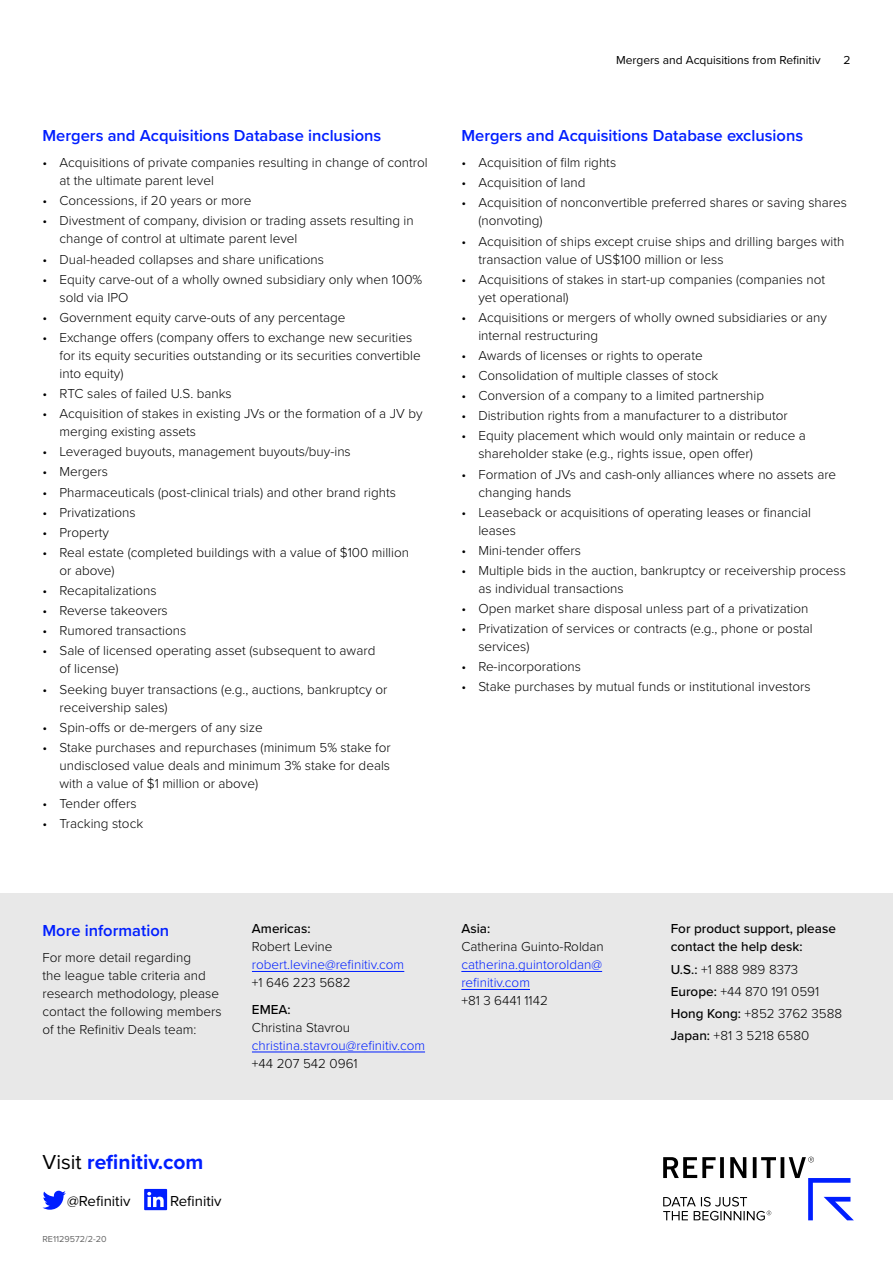
<style>
.page{position:relative;width:893px;height:1263px;background:#fff}
.page>*{position:absolute;margin:0;border:0;box-sizing:border-box;transform-origin:0 0}
.t1{font:700 21px "Proxima Nova";color:#001eff}
.R_Body_Heading{font:600 16.5px "Proxima Nova";color:#001eff}
.t2{font:15px "Proxima Nova";color:#000}
.R_Body_copy{font:300 13.5px/18px "Proxima Nova";color:#000}
.R_Body_copy-2{font:300 13.5px/18px "Proxima Nova";color:#001eff}
.R_Body_copy-3{font:500 13.5px/18px "Proxima Nova";color:#000}
.R_Page_Header{font:12px "Proxima Nova";color:#000}
.R_Job_Number{font:9px "Proxima Nova";color:#666}
.s1{font-weight:500;color:#000}
.s2{color:#000}
.s3{font-weight:400;color:#000}
.s4{font-weight:500}
</style>
<div class="page">
<svg style="left:663px;top:1157px;width:191px;height:63px"></svg>
<svg style="left:43px;top:1191px;width:23px;height:19px"></svg>
<svg style="left:144px;top:1189px;width:23px;height:21px"></svg>
<div style="left:0;top:893px;width:893px;height:206px;background:#e8e8e8"></div>
<hr style="left:252px;top:971px;width:152px;height:1px;background:#001eff">
<hr style="left:252px;top:1052px;width:173px;height:1px;background:#001eff">
<hr style="left:461px;top:971px;width:141px;height:1px;background:#001eff">
<hr style="left:461px;top:989px;width:69px;height:1px;background:#001eff">
<p class="R_Body_Heading" style="left:43px;top:123px;width:340px">Mergers and Acquisitions Database inclusions</p>
<p class="R_Body_copy" style="left:60px;top:153px;width:370px;text-indent:-17px">• Acquisitions of private companies resulting in change of control at the ultimate parent level</p>
<p class="R_Body_copy" style="left:43px;top:191px;width:210px">• Concessions, if 20 years or more</p>
<p class="R_Body_copy" style="left:60px;top:211px;width:356px;text-indent:-17px">• Divestment of company, division or trading assets resulting in change of control at ultimate parent level</p>
<p class="R_Body_copy" style="left:43px;top:249px;width:283px">• Dual-headed collapses and share unifications</p>
<p class="R_Body_copy" style="left:60px;top:269px;width:364px;text-indent:-17px">• Equity carve-out of a wholly owned subsidiary only when 100% sold via IPO</p>
<p class="R_Body_copy" style="left:43px;top:307px;width:305px">• Government equity carve-outs of any percentage</p>
<p class="R_Body_copy" style="left:60px;top:328px;width:363px;text-indent:-17px">• Exchange offers (company offers to exchange new securities for its equity securities outstanding or its securities convertible into equity)</p>
<p class="R_Body_copy" style="left:43px;top:384px;width:191px">• RTC sales of failed U.S. banks</p>
<p class="R_Body_copy" style="left:60px;top:404px;width:365px;text-indent:-17px">• Acquisition of stakes in existing JVs or the formation of a JV by merging existing assets</p>
<p class="R_Body_copy" style="left:43px;top:442px;width:310px">• Leveraged buyouts, management buyouts/buy-ins</p>
<p class="R_Body_copy" style="left:43px;top:462px;width:67px">• Mergers</p>
<p class="R_Body_copy" style="left:43px;top:482px;width:355px">• Pharmaceuticals (post-clinical trials) and other brand rights</p>
<p class="R_Body_copy" style="left:43px;top:502px;width:95px">• Privatizations</p>
<p class="R_Body_copy" style="left:43px;top:523px;width:68px">• Property</p>
<p class="R_Body_copy" style="left:60px;top:543px;width:351px;text-indent:-17px">• Real estate (completed buildings with a value of $100 million or above)</p>
<p class="R_Body_copy" style="left:43px;top:581px;width:116px">• Recapitalizations</p>
<p class="R_Body_copy" style="left:43px;top:601px;width:127px">• Reverse takeovers</p>
<p class="R_Body_copy" style="left:43px;top:621px;width:145px">• Rumored transactions</p>
<p class="R_Body_copy" style="left:60px;top:641px;width:317px;text-indent:-17px">• Sale of licensed operating asset (subsequent to award of license)</p>
<p class="R_Body_copy" style="left:60px;top:679px;width:330px;text-indent:-17px">• Seeking buyer transactions (e.g., auctions, bankruptcy or receivership sales)</p>
<p class="R_Body_copy" style="left:43px;top:717px;width:222px">• Spin-offs or de-mergers of any size</p>
<p class="R_Body_copy" style="left:60px;top:738px;width:333px;text-align:justify;text-indent:-17px">• Stake purchases and repurchases (minimum 5% stake for undisclosed value deals and minimum 3% stake for deals with a value of $1 million or above)</p>
<p class="R_Body_copy" style="left:43px;top:794px;width:96px">• Tender offers</p>
<p class="R_Body_copy" style="left:43px;top:814px;width:102px">• Tracking stock</p>
<p class="R_Page_Header" style="left:616px;top:51px;width:206px">Mergers and Acquisitions from Refinitiv</p>
<p class="R_Page_Header" style="left:843px;top:51px;width:9px">2</p>
<p class="R_Body_Heading" style="left:461px;top:123px;width:343px">Mergers and Acquisitions Database exclusions</p>
<p class="R_Body_copy" style="left:461px;top:153px;width:156px">• Acquisition of film rights</p>
<p class="R_Body_copy" style="left:461px;top:173px;width:126px">• Acquisition of land</p>
<p class="R_Body_copy" style="left:478px;top:193px;width:370px;text-indent:-17px">• Acquisition of nonconvertible preferred shares or saving shares (nonvoting)</p>
<p class="R_Body_copy" style="left:478px;top:231px;width:367px;text-indent:-17px">• Acquisition of ships except cruise ships and drilling barges with transaction value of US$100 million or less</p>
<p class="R_Body_copy" style="left:478px;top:269px;width:348px;text-indent:-17px">• Acquisitions of stakes in start-up companies (companies not yet operational)</p>
<p class="R_Body_copy" style="left:478px;top:307px;width:350px;text-indent:-17px">• Acquisitions or mergers of wholly owned subsidiaries or any internal restructuring</p>
<p class="R_Body_copy" style="left:461px;top:346px;width:243px">• Awards of licenses or rights to operate</p>
<p class="R_Body_copy" style="left:461px;top:366px;width:258px">• Consolidation of multiple classes of stock</p>
<p class="R_Body_copy" style="left:461px;top:386px;width:304px">• Conversion of a company to a limited partnership</p>
<p class="R_Body_copy" style="left:461px;top:406px;width:328px">• Distribution rights from a manufacturer to a distributor</p>
<p class="R_Body_copy" style="left:478px;top:426px;width:329px;text-indent:-17px">• Equity placement which would only maintain or reduce a shareholder stake (e.g., rights issue, open offer)</p>
<p class="R_Body_copy" style="left:478px;top:464px;width:359px;text-indent:-17px">• Formation of JVs and cash-only alliances where no assets are changing hands</p>
<p class="R_Body_copy" style="left:478px;top:502px;width:334px;text-indent:-17px">• Leaseback or acquisitions of operating leases or financial leases</p>
<p class="R_Body_copy" style="left:461px;top:541px;width:121px">• Mini-tender offers</p>
<p class="R_Body_copy" style="left:478px;top:561px;width:369px;text-indent:-17px">• Multiple bids in the auction, bankruptcy or receivership process as individual transactions</p>
<p class="R_Body_copy" style="left:461px;top:599px;width:349px">• Open market share disposal unless part of a privatization</p>
<p class="R_Body_copy" style="left:478px;top:619px;width:336px;text-indent:-17px">• Privatization of services or contracts (e.g., phone or postal services)</p>
<p class="R_Body_copy" style="left:461px;top:657px;width:121px">• Re-incorporations</p>
<p class="R_Body_copy" style="left:461px;top:677px;width:351px">• Stake purchases by mutual funds or institutional investors</p>
<p class="R_Body_Heading" style="left:43px;top:918px;width:128px">More information</p>
<p class="R_Body_copy" style="left:43px;top:948px;width:181px">For more detail regarding<br>the league table criteria and research methodology, please contact the following members of the Refinitiv Deals team:</p>
<p class="R_Body_copy-3" style="left:252px;top:919px;width:60px">Americas:</p>
<p class="R_Body_copy" style="left:252px;top:937px;width:82px">Robert Levine</p>
<p class="R_Body_copy-2" style="left:252px;top:955px;width:154px">robert.levine@refinitiv.com</p>
<p class="R_Body_copy" style="left:252px;top:973px;width:100px">+1 646 223 5682</p>
<p class="R_Body_copy-2" style="left:252px;top:999px;width:175px"><span class="s1">EMEA:<br></span><span class="s2">Christina Stavrou </span>christina.stavrou@refinitiv.com <span class="s2">+44 207 542 0961</span></p>
<h1 class="t1" style="left:43px;top:1146px;width:163px"><span class="s3">Visit</span> refinitiv.com</h1>
<p class="t2" style="left:67px;top:1190px;width:65px">@Refinitiv</p>
<p class="t2" style="left:170px;top:1190px;width:53px">Refinitiv</p>
<p class="R_Job_Number" style="left:43px;top:1232px;width:65px">RE1129572/2-20</p>
<p class="R_Body_copy-2" style="left:461px;top:919px;width:144px"><span class="s1">Asia:<br></span><span class="s2">Catherina Guinto-Roldan </span>catherina.guintoroldan@ refinitiv.com<br><span class="s2">+81 3 6441 1142</span></p>
<p class="R_Body_copy-3" style="left:671px;top:919px;width:167px">For product support, please contact the help desk:</p>
<p class="R_Body_copy" style="left:671px;top:959px;width:129px"><span class="s4">U.S.:</span> +1 888 989 8373</p>
<p class="R_Body_copy" style="left:671px;top:981px;width:150px"><span class="s4">Europe:</span> +44 870 191 0591</p>
<p class="R_Body_copy" style="left:671px;top:1004px;width:173px"><span class="s4">Hong Kong:</span> +852 3762 3588</p>
<p class="R_Body_copy" style="left:671px;top:1026px;width:140px"><span class="s4">Japan:</span> +81 3 5218 6580</p>
</div>
